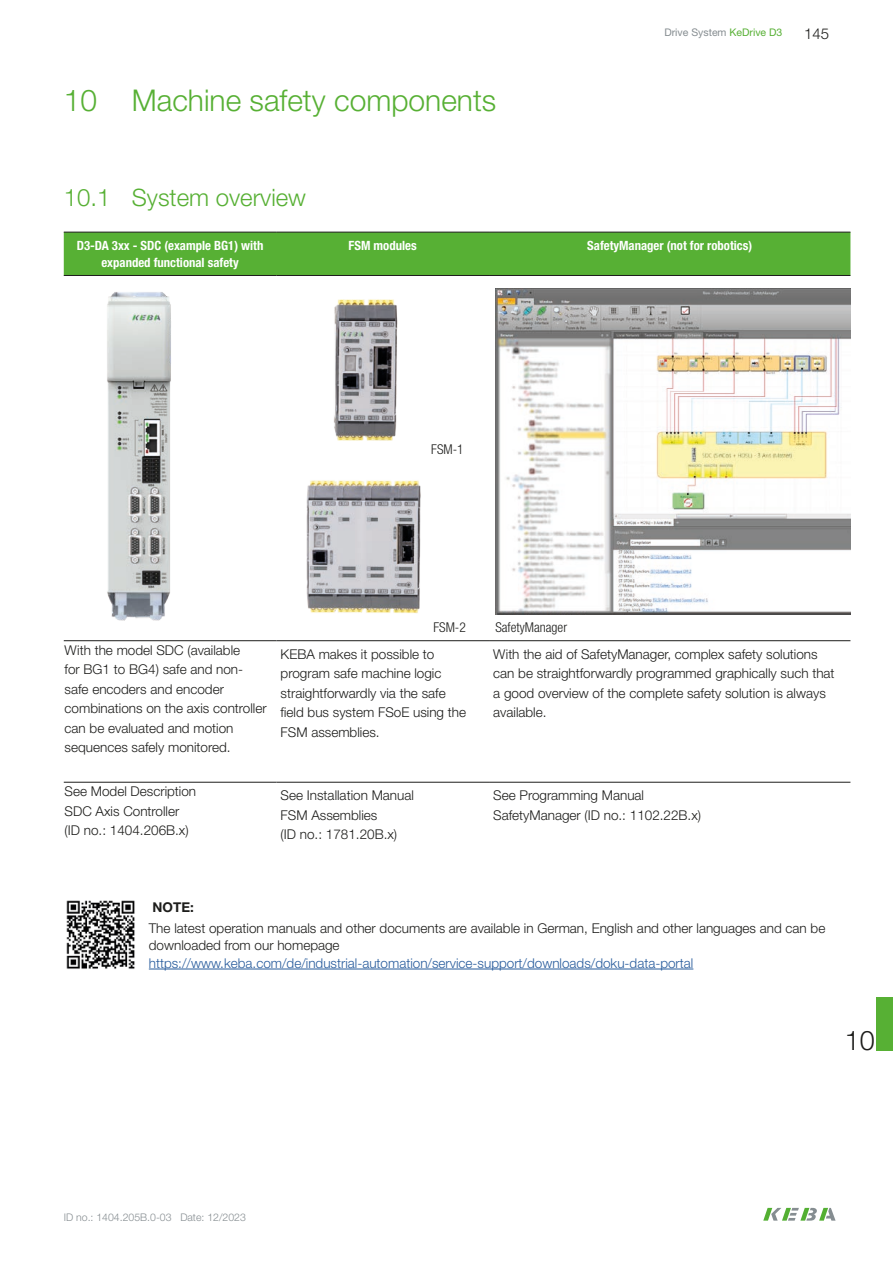
<style>
.page{position:relative;width:893px;height:1263px;background:#fff}
.page>*{position:absolute;margin:0;border:0;box-sizing:border-box;transform-origin:0 0}
.t1{font:300 30px "Helvetica Neue LT Std";color:#57b034}
.t2{font:300 27px "Helvetica Neue LT Std";color:#1d1d1b}
.t3{font:300 24px "Helvetica Neue LT Std";color:#57b034}
.t4{font:300 15px "Helvetica Neue LT Std";color:#1d1d1b}
.t5{font:300 13.5px/19.5px "Helvetica Neue LT Pro";color:#1d1d1b}
.t6{font:300 13.5px/17.2px "Helvetica Neue LT Std";color:#1d1d1b}
.t7{font:300 13.5px "Helvetica Neue LT Std";color:#275b9c}
.t8{font:300 condensed 13.5px "Helvetica Neue LT Std";color:#1d1d1b}
.t9{font:700 13.5px "Helvetica Neue LT Std";color:#1d1d1b}
.t10{font:700 condensed 12.75px/17.2px "Helvetica Neue LT Std";color:#fff;text-align:center}
.t11{font:300 10.5px "Helvetica Neue LT Pro";color:#868d91}
.t12{font:10.5px "Helvetica Neue LT Pro";color:#868d91}
.s1{color:#57b034}
</style>
<div class="page">
<svg style="left:763px;top:1208px;width:73px;height:12px"></svg>
<div style="left:876px;top:998px;width:17px;height:53px;background:#57b034"></div>
<svg style="left:829px;top:231px;width:22px;height:552px"></svg>
<hr style="left:149px;top:969px;width:544px;height:1px;background:#275b9c">
<div style="left:64px;top:233px;width:786px;height:42px;background:#57b034"></div>
<hr style="left:64px;top:232px;width:212px;height:1px;background:#1d1d1b">
<hr style="left:276px;top:232px;width:213px;height:1px;background:#1d1d1b">
<hr style="left:489px;top:232px;width:361px;height:1px;background:#1d1d1b">
<hr style="left:64px;top:275px;width:212px;height:1px;background:#1d1d1b">
<hr style="left:276px;top:275px;width:213px;height:1px;background:#1d1d1b">
<hr style="left:489px;top:275px;width:361px;height:1px;background:#1d1d1b">
<hr style="left:64px;top:640px;width:212px;height:1px;background:#1d1d1b">
<hr style="left:276px;top:640px;width:213px;height:1px;background:#1d1d1b">
<hr style="left:489px;top:640px;width:361px;height:1px;background:#1d1d1b">
<hr style="left:64px;top:782px;width:212px;height:1px;background:#1d1d1b">
<hr style="left:276px;top:782px;width:213px;height:1px;background:#1d1d1b">
<hr style="left:489px;top:782px;width:361px;height:1px;background:#1d1d1b">
<img style="left:107px;top:292px;width:64px;height:329px">
<img style="left:334px;top:299px;width:64px;height:142px">
<img style="left:306px;top:480px;width:115px;height:134px">
<img style="left:495px;top:289px;width:355px;height:325px">
<img style="left:66px;top:900px;width:69px;height:69px">
<h1 class="t1" style="left:64px;top:82px;width:434px">10 Machine safety components</h1>
<p class="t12" style="left:664px;top:26px;width:120px">Drive System <span class="s1">KeDrive D3</span></p>
<p class="t4" style="left:804px;top:25px;width:27px">145</p>
<h3 class="t3" style="left:64px;top:183px;width:244px">10.1 System overview</h3>
<p class="t10" style="left:77px;top:236px;width:188px">D3-DA 3xx - SDC (example BG1) with expanded functional safety</p>
<p class="t10" style="left:349px;top:236px;width:70px">FSM modules</p>
<p class="t10" style="left:587px;top:236px;width:166px">SafetyManager (not for robotics)</p>
<p class="t8" style="left:431px;top:442px;width:34px">FSM-1</p>
<p class="t8" style="left:433px;top:619px;width:34px">FSM-2</p>
<p class="t8" style="left:495px;top:620px;width:73px">SafetyManager</p>
<p class="t5" style="left:65px;top:640px;width:204px">With the model SDC (available<br>for BG1 to BG4) safe and non&shy;safe encoders and encoder combinations on the axis controller can be evaluated and motion sequences safely monitored.</p>
<p class="t5" style="left:281px;top:644px;width:187px">KEBA makes it possible to program safe machine logic straightforwardly via the safe field bus system FSoE using the<br>FSM assemblies.</p>
<p class="t5" style="left:493px;top:644px;width:343px">With the aid of SafetyManager, complex safety solutions can be straightforwardly programmed graphically such that a good overview of the complete safety solution is always available.</p>
<p class="t5" style="left:65px;top:781px;width:133px">See Model Description<br>SDC Axis Controller (ID no.: 1404.206B.x)</p>
<p class="t5" style="left:281px;top:785px;width:135px">See Installation Manual<br>FSM Assemblies<br>(ID no.: 1781.20B.x)</p>
<p class="t5" style="left:493px;top:785px;width:209px">See Programming Manual<br>SafetyManager (ID no.: 1102.22B.x)</p>
<p class="t9" style="left:153px;top:898px;width:43px">NOTE:</p>
<p class="t6" style="left:149px;top:919px;width:678px">The latest operation manuals and other documents are available in German, English and other languages and can be downloaded from our homepage</p>
<p class="t7" style="left:149px;top:954px;width:546px">https://www.keba.com/de/industrial-automation/service-support/downloads/doku-data-portal</p>
<h2 class="t2" style="left:845px;top:1024px;width:32px">10</h2>
<p class="t11" style="left:64px;top:1210px;width:184px">ID no.: 1404.205B.0-03 Date: 12/2023</p>
</div>
